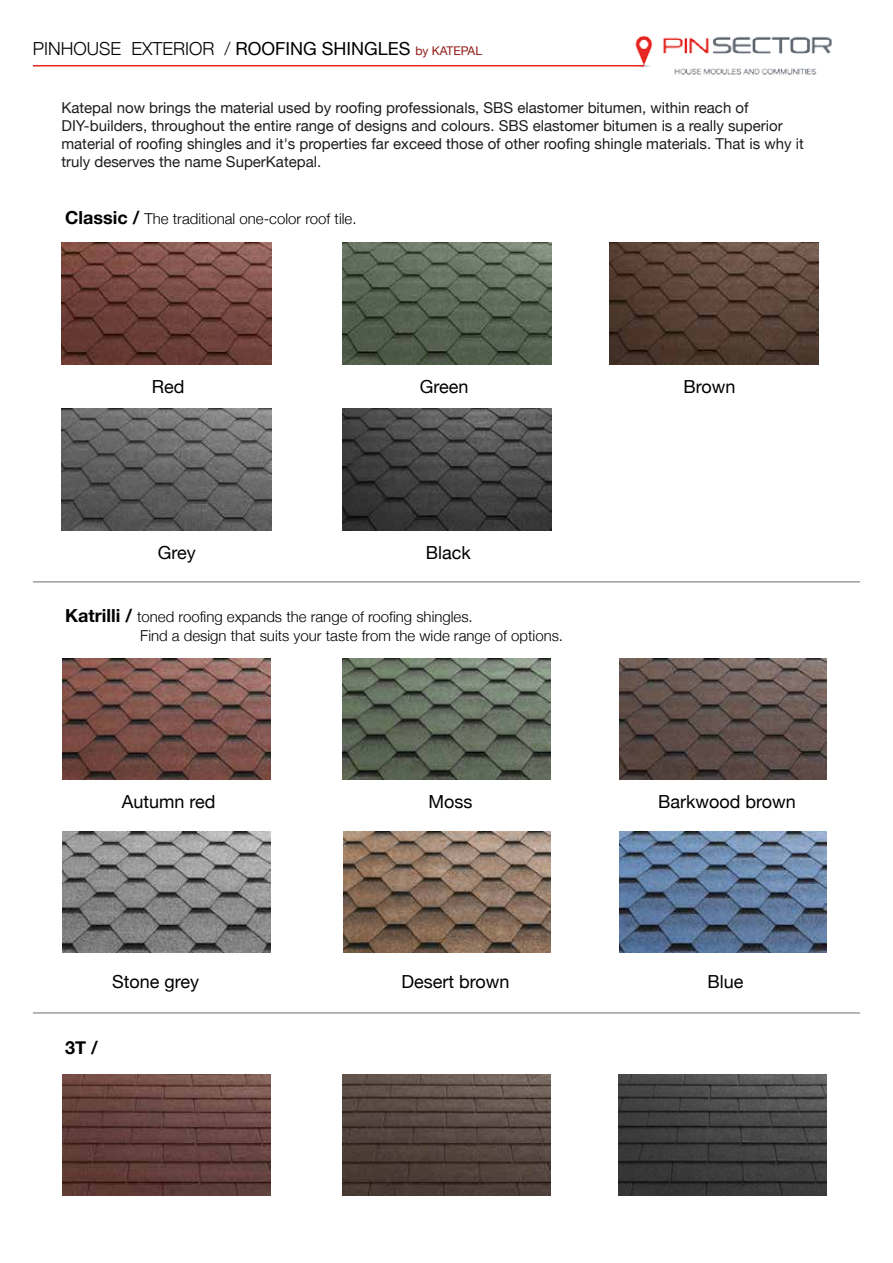
<style>
.page{position:relative;width:893px;height:1263px;background:#fff}
.page>*{position:absolute;margin:0;border:0;box-sizing:border-box;transform-origin:0 0}
.t1{font:18px "Helvetica Neue";color:#000}
.t2{font:300 18px "Helvetica Neue";color:#000}
.t3{font:700 18px "Helvetica Neue";color:#000}
.t4{font:15px/18px "Helvetica Neue";color:#1d1d1b}
.t5{font:300 15px/18px "Helvetica Neue";color:#000}
.s1{font-weight:400}
.s2{font-weight:400;font-size:12px;color:#901913}
.s3{font-weight:700;font-size:18px}
</style>
<div class="page">
<img style="left:635px;top:35px;width:197px;height:40px">
<hr style="left:33px;top:65px;width:611px;height:2px;background:#e42822">
<hr style="left:33px;top:581px;width:827px;height:1px;background:#6d6d6d">
<hr style="left:33px;top:1012px;width:827px;height:1px;background:#6d6d6d">
<img style="left:342px;top:242px;width:210px;height:122px">
<img style="left:61px;top:408px;width:210px;height:122px">
<img style="left:609px;top:242px;width:210px;height:122px">
<img style="left:61px;top:242px;width:210px;height:122px">
<img style="left:342px;top:408px;width:210px;height:122px">
<img style="left:343px;top:831px;width:208px;height:121px">
<img style="left:619px;top:831px;width:208px;height:121px">
<img style="left:343px;top:659px;width:207px;height:121px">
<img style="left:62px;top:659px;width:208px;height:121px">
<img style="left:62px;top:831px;width:208px;height:121px">
<img style="left:619px;top:659px;width:208px;height:121px">
<img style="left:619px;top:1074px;width:208px;height:122px">
<img style="left:62px;top:1074px;width:208px;height:122px">
<img style="left:342px;top:1074px;width:208px;height:122px">
<p class="t2" style="left:33px;top:34px;width:451px">PINHOUSE EXTERIOR / <span class="s1">ROOFING SHINGLES</span> <span class="s2">by KATEPAL</span></p>
<p class="t4" style="left:61px;top:100px;width:744px">Katepal now brings the material used by roofing professionals, SBS elastomer bitumen, within reach of DIY-builders, throughout the entire range of designs and colours. SBS elastomer bitumen is a really superior material of roofing shingles and it's properties far exceed those of other roofing shingle materials. That is why it truly deserves the name SuperKatepal.</p>
<p class="t5" style="left:65px;top:208px;width:293px"><span class="s3">Classic /</span> The traditional one-color roof tile.</p>
<p class="t1" style="left:152px;top:373px;width:34px">Red</p>
<p class="t1" style="left:420px;top:373px;width:50px">Green</p>
<p class="t1" style="left:683px;top:373px;width:53px">Brown</p>
<p class="t1" style="left:158px;top:539px;width:39px">Grey</p>
<p class="t1" style="left:426px;top:539px;width:46px">Black</p>
<p class="t5" style="left:140px;top:607px;width:424px;text-indent:-75px"><span class="s3">Katrilli /</span> toned roofing expands the range of roofing shingles.<br>Find a design that suits your taste from the wide range of options.</p>
<p class="t1" style="left:122px;top:789px;width:95px">Autumn red</p>
<p class="t1" style="left:429px;top:789px;width:46px">Moss</p>
<p class="t1" style="left:658px;top:789px;width:139px">Barkwood brown</p>
<p class="t1" style="left:112px;top:969px;width:89px">Stone grey</p>
<p class="t1" style="left:402px;top:969px;width:109px">Desert brown</p>
<p class="t1" style="left:708px;top:969px;width:37px">Blue</p>
<p class="t3" style="left:65px;top:1033px;width:34px">3T /</p>
</div>
